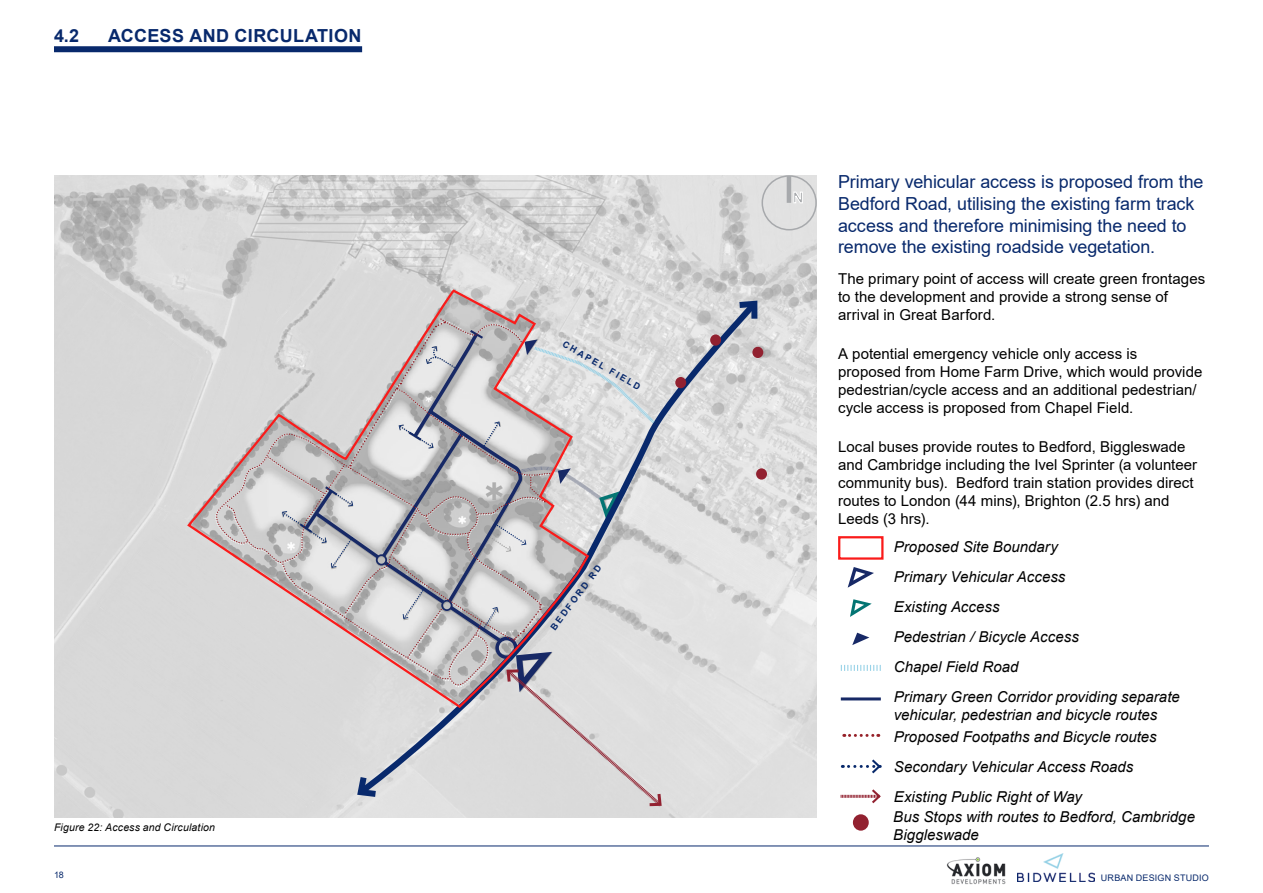
<style>
.page{position:relative;width:1263px;height:893px;background:#fff}
.page>*{position:absolute;margin:0;border:0;box-sizing:border-box;transform-origin:0 0}
.t1{font:18px/21.6px "Arial";letter-spacing:-.005em;color:#08296c}
.t2{font:700 18px "Arial";letter-spacing:.02em;color:#08296c}
.t3{font:15px/18px "Arial";letter-spacing:.005em;color:#000}
.t4{font:italic 15px/29.8px "Arial";color:#000}
.t5{font:700 15px "Arial";color:#a7a9ac}
.t6{font:italic 10.5px "Arial";letter-spacing:.015em;color:#000}
.t7{font:700 9px "Arial";color:#08296c}
.t8{font:9px "Arial";letter-spacing:.025em;color:#08296c}
</style>
<div class="page">
<hr style="left:54px;top:846px;width:1155px;height:1px;background:#08296c">
<img style="left:1017px;top:853px;width:77px;height:28px">
<img style="left:946px;top:857px;width:60px;height:28px">
<img style="left:54px;top:175px;width:763px;height:643px">
<div style="left:54px;top:46px;width:308px;height:6px;background:#08296c"></div>
<svg style="left:591px;top:298px;width:169px;height:369px;background:#d9dadb"></svg>
<svg style="left:733px;top:297px;width:27px;height:28px"></svg>
<div style="left:838px;top:536px;width:45px;height:24px;border:2px solid #fa1b1a"></div>
<svg style="left:848px;top:567px;width:26px;height:21px"></svg>
<svg style="left:850px;top:599px;width:22px;height:18px"></svg>
<svg style="left:852px;top:633px;width:17px;height:12px"></svg>
<hr style="left:841px;top:697px;width:40px;height:3px;background:#172966">
<svg style="left:841px;top:665px;width:40px;height:6px"></svg>
<svg style="left:844px;top:734px;width:35px;height:3px"></svg>
<svg style="left:842px;top:759px;width:40px;height:15px"></svg>
<svg style="left:841px;top:789px;width:40px;height:15px"></svg>
<svg style="left:187px;top:290px;width:404px;height:419px;background:#d6d2d2"></svg>
<div style="left:675px;top:377px;width:11px;height:11px;background:#922130;border-radius:50%"></div>
<div style="left:756px;top:468px;width:11px;height:12px;background:#922130;border-radius:50%"></div>
<div style="left:710px;top:334px;width:11px;height:12px;background:#922130;border-radius:50%"></div>
<div style="left:752px;top:347px;width:11px;height:11px;background:#922130;border-radius:50%"></div>
<div style="left:853px;top:814px;width:16px;height:17px;background:#922130;border-radius:50%"></div>
<svg style="left:793px;top:191px;width:10px;height:13px"></svg>
<div style="left:761px;top:175px;width:56px;height:55px;border:2px solid #a7a9ac;border-radius:50%"></div>
<hr style="left:787px;top:176px;width:4px;height:27px;background:#a7a9ac">
<svg style="left:216px;top:318px;width:447px;height:490px;background:#cecbcd"></svg>
<p class="t2" style="left:54px;top:23px;width:27px">4.2</p>
<p class="t2" style="left:108px;top:23px;width:255px">ACCESS AND CIRCULATION</p>
<p class="t6" style="left:54px;top:821px;width:163px">Figure 22: Access and Circulation</p>
<p class="t7" style="left:566px;top:338px;width:90px;rotate:30deg">CHAPEL FIELD</p>
<p class="t7" style="left:547px;top:625px;width:80px;rotate:-53deg">BEDFORD RD</p>
<p class="t5" style="left:793px;top:187px;width:12px">N</p>
<p class="t1" style="left:838px;top:171px;width:367px">Primary vehicular access is proposed from the Bedford Road, utilising the existing farm track access and therefore minimising the need to remove the existing roadside vegetation.</p>
<p class="t3" style="left:838px;top:269px;width:369px">The primary point of access will create green frontages to the development and provide a strong sense of arrival in Great Barford.</p>
<p class="t3" style="left:838px;top:345px;width:366px">A potential emergency vehicle only access is proposed from Home Farm Drive, which would provide pedestrian/cycle access and an additional pedestrian/ cycle access is proposed from Chapel Field.</p>
<p class="t3" style="left:838px;top:438px;width:360px">Local buses provide routes to Bedford, Biggleswade and Cambridge including the Ivel Sprinter (a volunteer community bus). Bedford train station provides direct routes to London (44 mins), Brighton (2.5 hrs) and Leeds (3 hrs).</p>
<p class="t4" style="left:894px;top:532px;width:287px">Proposed Site Boundary<br>Primary Vehicular Access<br>Existing Access<br>Pedestrian / Bicycle Access<br>Chapel Field Road<br>Primary Green Corridor providing separate</p>
<p class="t4" style="left:894px;top:704px;width:265px;line-height:22.2px">vehicular, pedestrian and bicycle routes<br>Proposed Footpaths and Bicycle routes</p>
<p class="t4" style="left:894px;top:752px;width:241px">Secondary Vehicular Access Roads<br>Existing Public Right of Way</p>
<p class="t4" style="left:893px;top:808px;width:303px;line-height:18px">Bus Stops with routes to Bedford, Cambridge<br>Biggleswade</p>
<p class="t8" style="left:54px;top:868px;width:11px">18</p>
<p class="t8" style="left:1101px;top:872px;width:110px">URBAN DESIGN STUDIO</p>
</div>
